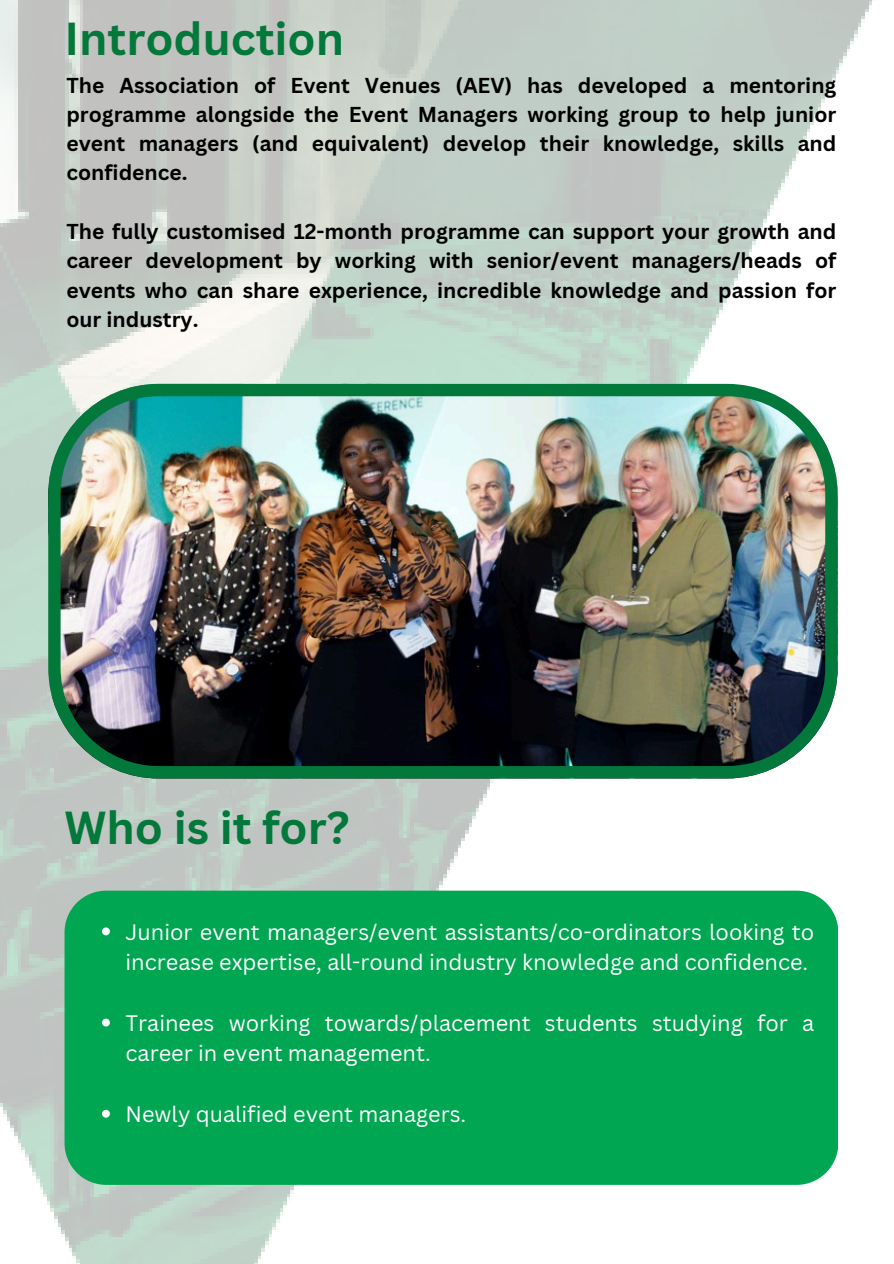
<style>
.page{position:relative;width:894px;height:1264px;background:#fff}
.page>*{position:absolute;margin:0;border:0;box-sizing:border-box;transform-origin:0 0}
.t1{font:700 45px "Canva Sans";color:#03783b}
.t2{font:21.75px/30.3px "Canva Sans";color:#fff}
.t3{font:700 21px/29.2px "Canva Sans";color:#000;text-align:justify}
</style>
<div class="page">
<img style="left:0;top:0;width:872px;height:1263px">
<div style="left:64px;top:890px;width:774px;height:294px;background:#00a651"></div>
<svg style="left:102px;top:927px;width:8px;height:8px"></svg>
<svg style="left:102px;top:1018px;width:8px;height:8px"></svg>
<svg style="left:102px;top:1109px;width:8px;height:8px"></svg>
<img style="left:48px;top:384px;width:789px;height:394px">
<p class="t1" style="left:64px;top:7px;width:281px">Introduction</p>
<h1 class="t3" style="left:66px;top:70px;width:771px">The Association of Event Venues (AEV) has developed a mentoring programme alongside the Event Managers working group to help junior event managers (and equivalent) develop their knowledge, skills and confidence.</h1>
<p class="t3" style="left:66px;top:216px;width:771px">The fully customised 12-month programme can support your growth and career development by working with senior/event managers/heads of events who can share experience, incredible knowledge and passion for our industry.</p>
<p class="t1" style="left:64px;top:796px;width:286px">Who is it for?</p>
<p class="t2" style="left:125px;top:916px;width:690px">Junior event managers/event assistants/co-ordinators looking to increase expertise, all-round industry knowledge and confidence.</p>
<h1 class="t2" style="left:125px;top:1007px;width:690px">Trainees working towards/placement students studying for a career in event management.</h1>
<h2 class="t2" style="left:125px;top:1098px;width:342px">Newly qualified event managers.</h2>
</div>
